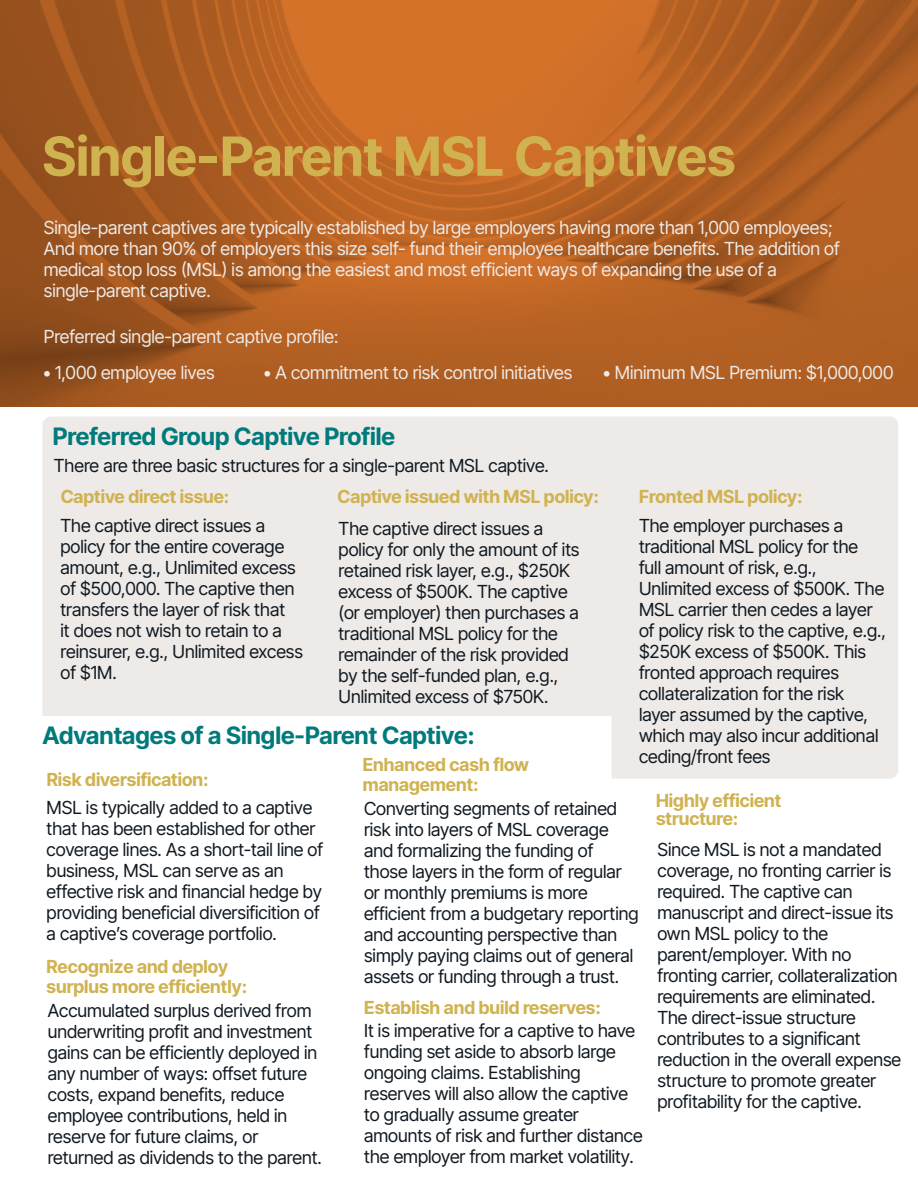
<style>
.page{position:relative;width:918px;height:1188px;background:#fff}
.page>*{position:absolute;margin:0;border:0;box-sizing:border-box;transform-origin:0 0}
.t1{font:700 54px "Inter Tight";color:#d0b250}
.t2{font:700 24px "Inter Tight";color:#007a7b}
.t3{font:18px/21px "Inter Tight";color:#101921}
.t4{font:18px/21px "Inter Tight";color:#eeeae7}
.t5{font:700 18px/19.5px "Inter Tight";color:#d0b250}
</style>
<div class="page">
<img style="left:0;top:0;width:918px;height:406px">
<svg style="left:43px;top:417px;width:855px;height:362px;background:#efece9"></svg>
<svg style="left:44px;top:371px;width:6px;height:5px"></svg>
<svg style="left:265px;top:371px;width:5px;height:6px"></svg>
<svg style="left:604px;top:371px;width:6px;height:6px"></svg>
<h1 class="t1" style="left:43px;top:116px;width:694px">Single-Parent MSL Captives</h1>
<p class="t4" style="left:44px;top:216px;width:798px">Single-parent captives are typically established by large employers having more than 1,000 employees; And more than 90% of employers this size self- fund their employee healthcare benefits. The addition of medical stop loss (MSL) is among the easiest and most efficient ways of expanding the use of a single-parent captive.</p>
<p class="t4" style="left:55px;top:318px;width:285px;line-height:36px;text-indent:-11px">Preferred single-parent captive profile:<br>1,000 employee lives</p>
<p class="t4" style="left:276px;top:362px;width:298px">A commitment to risk control initiatives</p>
<p class="t4" style="left:615px;top:362px;width:280px">Minimum MSL Premium: $1,000,000</p>
<h2 class="t2" style="left:53px;top:419px;width:344px">Preferred Group Captive Profile</h2>
<p class="t3" style="left:54px;top:455px;width:497px">There are three basic structures for a single-parent MSL captive.</p>
<p class="t5" style="left:61px;top:486px;width:170px">Captive direct issue:</p>
<p class="t5" style="left:338px;top:486px;width:263px">Captive issued with MSL policy:</p>
<p class="t5" style="left:639px;top:486px;width:165px">Fronted MSL policy:</p>
<p class="t3" style="left:61px;top:515px;width:244px">The captive direct issues a policy for the entire coverage amount, e.g., Unlimited excess of $500,000. The captive then transfers the layer of risk that<br>it does not wish to retain to a reinsurer, e.g., Unlimited excess of $1M.</p>
<p class="t3" style="left:339px;top:518px;width:242px">The captive direct issues a policy for only the amount of its retained risk layer, e.g., $250K excess of $500K. The captive (or employer) then purchases a traditional MSL policy for the remainder of the risk provided by the self-funded plan, e.g.,<br>Unlimited excess of $750K.</p>
<p class="t3" style="left:639px;top:515px;width:248px">The employer purchases a traditional MSL policy for the<br>full amount of risk, e.g.,<br>Unlimited excess of $500K. The<br>MSL carrier then cedes a layer of policy risk to the captive, e.g., $250K excess of $500K. This fronted approach requires collateralization for the risk<br>layer assumed by the captive, which may also incur additional ceding/front fees</p>
<h2 class="t2" style="left:43px;top:718px;width:434px">Advantages of a Single-Parent Captive:</h2>
<p class="t5" style="left:363px;top:754px;width:168px">Enhanced cash flow management:</p>
<p class="t5" style="left:47px;top:769px;width:163px">Risk diversification:</p>
<p class="t5" style="left:656px;top:791px;width:127px;line-height:18px">Highly efficient structure:</p>
<p class="t3" style="left:47px;top:797px;width:278px">MSL is typically added to a captive that has been established for other coverage lines. As a short-tail line of business, MSL can serve as an effective risk and financial hedge by providing beneficial diversificition of a captiveʼs coverage portfolio.</p>
<p class="t3" style="left:364px;top:798px;width:276px">Converting segments of retained risk into layers of MSL coverage and formalizing the funding of those layers in the form of regular or monthly premiums is more efficient from a budgetary reporting and accounting perspective than simply paying claims out of general assets or funding through a trust.</p>
<p class="t3" style="left:657px;top:839px;width:245px">Since MSL is not a mandated coverage, no fronting carrier is required. The captive can manuscript and direct-issue its own MSL policy to the parent/employer. With no fronting carrier, collateralization requirements are eliminated.<br>The direct-issue structure contributes to a significant reduction in the overall expense structure to promote greater profitability for the captive.</p>
<p class="t5" style="left:47px;top:956px;width:202px">Recognize and deploy surplus more efficiently:</p>
<p class="t3" style="left:48px;top:1000px;width:265px">Accumulated surplus derived from</p>
<p class="t5" style="left:364px;top:997px;width:238px">Establish and build reserves:</p>
<p class="t3" style="left:48px;top:1021px;width:275px">underwriting profit and investment gains can be efficiently deployed in any number of ways: offset future costs, expand benefits, reduce employee contributions, held in reserve for future claims, or returned as dividends to the parent.</p>
<p class="t3" style="left:364px;top:1020px;width:280px">It is imperative for a captive to have funding set aside to absorb large ongoing claims. Establishing reserves will also allow the captive to gradually assume greater amounts of risk and further distance the employer from market volatility.</p>
</div>
